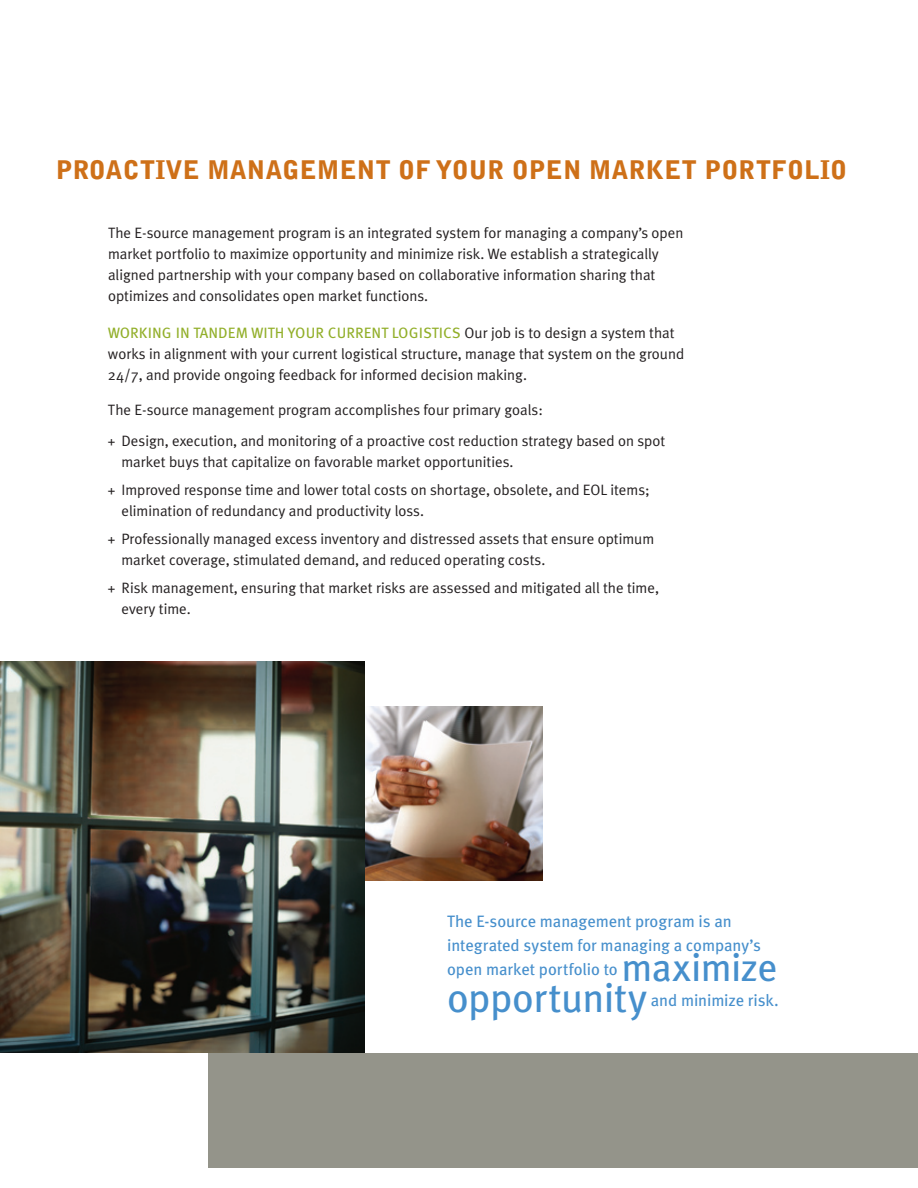
<style>
.page{position:relative;width:918px;height:1188px;background:#fff}
.page>*{position:absolute;margin:0;border:0;box-sizing:border-box;transform-origin:0 0}
.t1{font:40.5px "Meta";letter-spacing:-.01em;color:#468fcc}
.t2{font:39px "Meta";letter-spacing:-.015em;color:#468fcc}
.t3{font:900 25.5px "Bell Gothic";letter-spacing:.005em;color:#ce7018}
.t4{font:16.5px/24px "Meta";letter-spacing:-.005em;color:#468fcc}
.t5{font:15px/21px "Meta Plus Normal";color:#231f20}
.t6{font:15px "Meta Book Caps";letter-spacing:.005em;color:#92af2a}
.s1{font-family:"Meta Plus Normal";color:#231f20}
</style>
<div class="page">
<img style="left:365px;top:707px;width:177px;height:173px">
<img style="left:0;top:662px;width:364px;height:391px">
<div style="left:208px;top:1053px;width:710px;height:114px;background:#94948a"></div>
<h3 class="t3" style="left:56px;top:155px;width:793px">PROACTIVE MANAGEMENT OF YOUR OPEN MARKET PORTFOLIO</h3>
<p class="t5" style="left:108px;top:222px;width:577px">The E-source management program is an integrated system for managing a company’s open market portfolio to maximize opportunity and minimize risk. We establish a strategically aligned partnership with your company based on collaborative information sharing that optimizes and consolidates open market functions.</p>
<p class="t6" style="left:108px;top:324px;width:568px">WORKING IN TANDEM WITH YOUR CURRENT LOGISTICS <span class="s1">Our job is to design a system that</span></p>
<p class="t5" style="left:108px;top:343px;width:578px">works in alignment with your current logistical structure, manage that system on the ground<br>24/7, and provide ongoing feedback for informed decision making.</p>
<p class="t5" style="left:108px;top:393px;width:559px;line-height:31.8px">The E-source management program accomplishes four primary goals:<br>+ Design, execution, and monitoring of a proactive cost reduction strategy based on spot</p>
<p class="t5" style="left:108px;top:448px;width:543px;line-height:27.8px;text-indent:13px">market buys that capitalize on favorable market opportunities.<br>+ Improved response time and lower total costs on shortage, obsolete, and EOL items;</p>
<p class="t5" style="left:108px;top:497px;width:548px;line-height:27.8px;text-indent:13px">elimination of redundancy and productivity loss.<br>+ Professionally managed excess inventory and distressed assets that ensure optimum</p>
<p class="t5" style="left:108px;top:546px;width:553px;line-height:27.8px;text-indent:13px">market coverage, stimulated demand, and reduced operating costs.<br>+ Risk management, ensuring that market risks are assessed and mitigated all the time,</p>
<p class="t5" style="left:121px;top:598px;width:71px">every time.</p>
<p class="t4" style="left:447px;top:909px;width:315px">The E-source management program is an integrated system for managing a company’s open market portfolio to</p>
<h2 class="t2" style="left:621px;top:944px;width:157px">maximize</h2>
<h1 class="t1" style="left:447px;top:974px;width:202px">opportunity</h1>
<p class="t4" style="left:651px;top:988px;width:129px">and minimize risk.</p>
</div>
